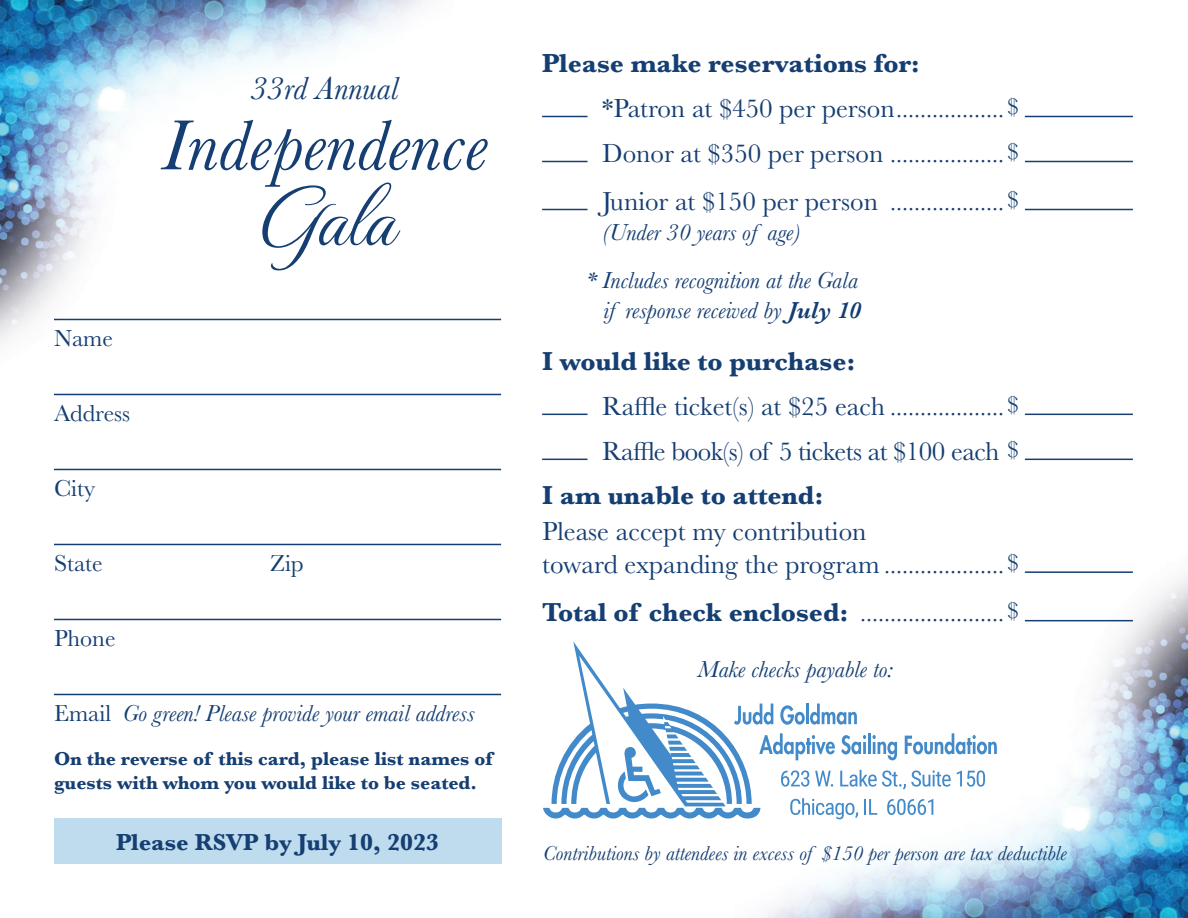
<style>
.page{position:relative;width:1188px;height:918px;background:#fff}
.page>*{position:absolute;margin:0;border:0;box-sizing:border-box;transform-origin:0 0}
.t1{font:85.8px "Monte Carlo";color:#153e72}
.t2{font:italic 73.5px "Baskerville";color:#153e72}
.t3{font:italic 33px "Baskerville";color:#153e72}
.t4{font:27px/33px "Baskerville";color:#153e72}
.t5{font:700 27px "Baskerville";color:#153e72}
.t6{font:27px "Baskerville";letter-spacing:-.02em;color:#153e72}
.t7{font:italic 24px/30px "Baskerville";color:#153e72;text-align:right}
.t8{font:24px "Baskerville";color:#153e72}
.t9{font:700 24px "Baskerville";color:#153e72}
.t10{font:italic 21px "Baskerville";color:#153e72}
.t11{font:700 19.5px/24px "Baskerville";color:#153e72}
.s1{font-style:normal}
.s2{font-size:24px}
.s3{font-weight:600}
.s4{font-weight:700;font-size:27px}
</style>
<div class="page">
<img style="left:763px;top:571px;width:425px;height:347px">
<img style="left:0;top:0;width:453px;height:396px">
<div style="left:54px;top:819px;width:447px;height:45px;background:#bfdcef"></div>
<hr style="left:54px;top:319px;width:447px;height:1px;background:#153e72">
<hr style="left:54px;top:394px;width:447px;height:1px;background:#153e72">
<hr style="left:54px;top:469px;width:447px;height:1px;background:#153e72">
<hr style="left:54px;top:544px;width:447px;height:1px;background:#153e72">
<hr style="left:54px;top:619px;width:447px;height:1px;background:#153e72">
<hr style="left:54px;top:694px;width:447px;height:1px;background:#153e72">
<hr style="left:542px;top:116px;width:46px;height:1px;background:#153e72">
<hr style="left:1025px;top:116px;width:108px;height:1px;background:#153e72">
<hr style="left:542px;top:161px;width:46px;height:1px;background:#153e72">
<hr style="left:1025px;top:161px;width:108px;height:1px;background:#153e72">
<hr style="left:542px;top:209px;width:46px;height:1px;background:#153e72">
<hr style="left:1025px;top:209px;width:108px;height:1px;background:#153e72">
<hr style="left:542px;top:414px;width:46px;height:1px;background:#153e72">
<hr style="left:1025px;top:414px;width:108px;height:1px;background:#153e72">
<hr style="left:542px;top:459px;width:46px;height:1px;background:#153e72">
<hr style="left:1025px;top:459px;width:108px;height:1px;background:#153e72">
<hr style="left:1025px;top:571px;width:108px;height:2px;background:#153e72">
<hr style="left:1025px;top:620px;width:108px;height:1px;background:#153e72">
<svg style="left:543px;top:641px;width:454px;height:178px"></svg>
<p class="t3" style="left:251px;top:67px;width:149px">33rd Annual</p>
<p class="t8" style="left:54px;top:323px;width:61px">Name</p>
<p class="t8" style="left:54px;top:398px;width:78px">Address</p>
<p class="t8" style="left:54px;top:473px;width:43px">City</p>
<p class="t2" style="left:162px;top:97px;width:327px">Independence</p>
<p class="t1" style="left:259px;top:165px;width:135px">Gala</p>
<p class="t8" style="left:54px;top:548px;width:50px">State</p>
<p class="t8" style="left:270px;top:548px;width:35px">Zip</p>
<p class="t8" style="left:54px;top:623px;width:63px">Phone</p>
<p class="t7" style="left:54px;top:698px;width:422px"><span class="s1">Email</span> Go green! Please provide your email address</p>
<p class="t11" style="left:54px;top:746px;width:440px">On the reverse of this card, please list names of guests with whom you would like to be seated.</p>
<p class="t9" style="left:116px;top:825px;width:325px">Please RSVP by July 10, 2023</p>
<p class="t5" style="left:542px;top:45px;width:379px">Please make reservations for:</p>
<p class="t4" style="left:602px;top:92px;width:418px">*Patron at $450 per person<span class="s2">.................. $</span></p>
<p class="t4" style="left:602px;top:137px;width:418px">Donor at $350 per person <span class="s2">................... $</span></p>
<p class="t4" style="left:602px;top:185px;width:418px">Junior at $150 per person <span class="s2">................... $</span></p>
<p class="t7" style="left:602px;top:218px;width:200px">(Under 30 years of age)</p>
<p class="t7" style="left:585px;top:265px;width:278px">* Includes recognition at the Gala if response received by <span class="s3">July 10</span></p>
<p class="t5" style="left:542px;top:342px;width:315px">I would like to purchase:</p>
<p class="t4" style="left:602px;top:390px;width:418px">Raffle ticket(s) at $25 each <span class="s2">................... $</span></p>
<p class="t6" style="left:602px;top:434px;width:418px">Raffle book(s) of 5 tickets at $100 each <span class="s2">$</span></p>
<p class="t5" style="left:542px;top:476px;width:283px">I am unable to attend:</p>
<p class="t4" style="left:542px;top:515px;width:478px">Please accept my contribution<br>toward expanding the program <span class="s2">.................... $</span></p>
<p class="t8" style="left:542px;top:598px;width:478px"><span class="s4">Total of check enclosed:</span> ........................ $</p>
<p class="t7" style="left:698px;top:655px;width:197px">Make checks payable to:</p>
<p class="t10" style="left:543px;top:839px;width:525px">Contributions by attendees in excess of $150 per person are tax deductible</p>
</div>
